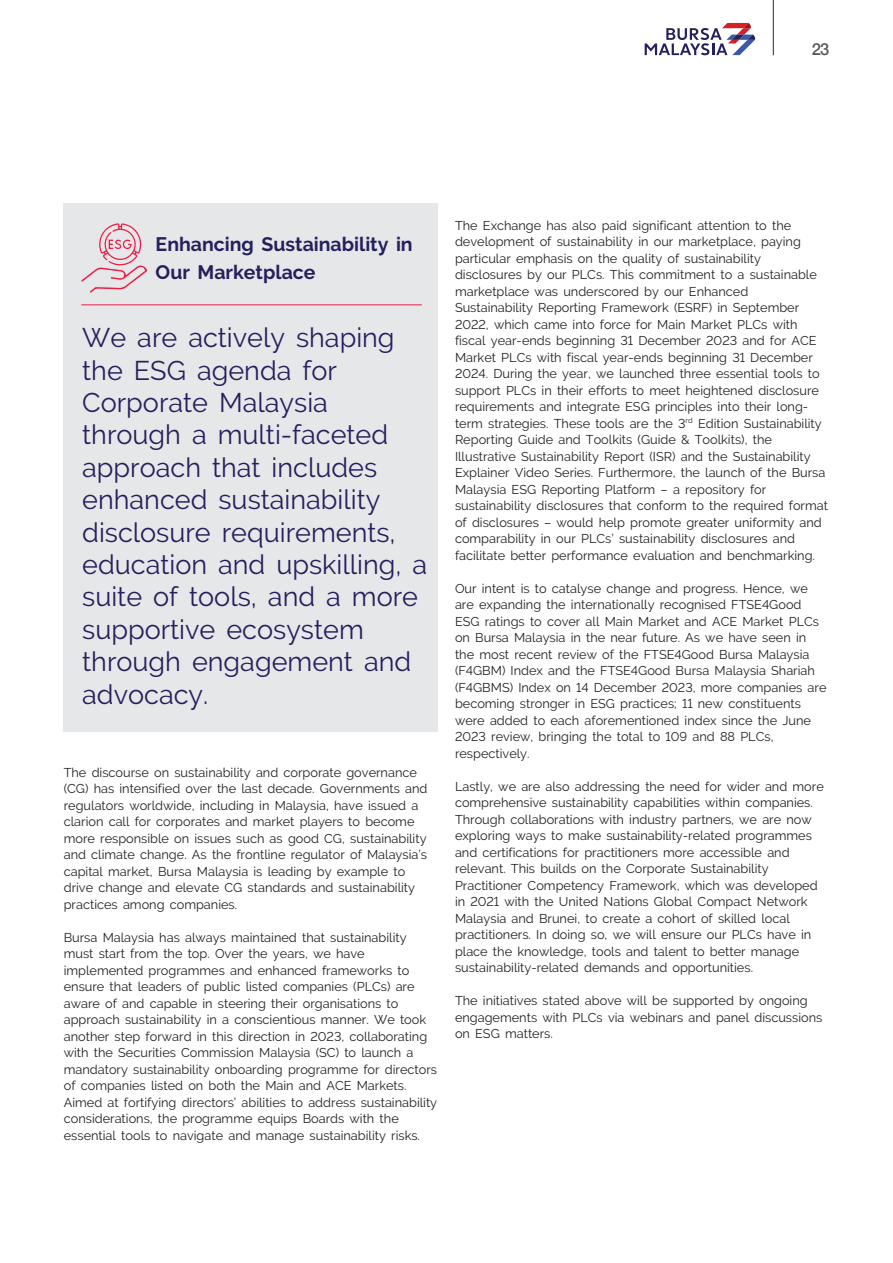
<style>
.page{position:relative;width:893px;height:1263px;background:#fff}
.page>*{position:absolute;margin:0;border:0;box-sizing:border-box;transform-origin:0 0}
.t1{font:27px/32.4px "Raleway";color:#24205c}
.t2{font:700 19.5px/28px "Raleway";color:#24205c}
.t3{font:500 16.5px "Helvetica Neue";color:#57585a}
.t4{font:12.75px/16.5px "Raleway";color:#231f20}
</style>
<div class="page">
<div style="left:64px;top:203px;width:374px;height:528px;background:#e6e7e9"></div>
<hr style="left:81px;top:304px;width:341px;height:1px;background:#ed1c45">
<svg style="left:81px;top:223px;width:67px;height:70px"></svg>
<hr style="left:773px;top:0;width:1px;height:55px;background:#24205c">
<svg style="left:645px;top:23px;width:110px;height:32px"></svg>
<p class="t3" style="left:812px;top:36px;width:19px">23</p>
<h2 class="t2" style="left:156px;top:230px;width:259px">Enhancing Sustainability in<br>Our Marketplace</h2>
<p class="t1" style="left:82px;top:321px;width:347px">We are actively shaping the ESG agenda for<br>Corporate Malaysia through a multi-faceted approach that includes enhanced sustainability disclosure requirements, education and upskilling, a suite of tools, and a more supportive ecosystem through engagement and advocacy.</p>
<p class="t4" style="left:64px;top:764px;width:365px">The discourse on sustainability and corporate governance (CG) has intensified over the last decade. Governments and regulators worldwide, including in Malaysia, have issued a clarion call for corporates and market players to become more responsible on issues such as good CG, sustainability and climate change. As the frontline regulator of Malaysia’s capital market, Bursa Malaysia is leading by example to drive change and elevate CG standards and sustainability practices among companies.</p>
<p class="t4" style="left:64px;top:929px;width:375px">Bursa Malaysia has always maintained that sustainability must start from the top. Over the years, we have implemented programmes and enhanced frameworks to ensure that leaders of public listed companies (PLCs) are aware of and capable in steering their organisations to approach sustainability in a conscientious manner. We took another step forward in this direction in 2023, collaborating with the Securities Commission Malaysia (SC) to launch a mandatory sustainability onboarding programme for directors of companies listed on both the Main and ACE Markets.<br>Aimed at fortifying directors’ abilities to address sustainability considerations, the programme equips Boards with the essential tools to navigate and manage sustainability risks.</p>
<p class="t4" style="left:455px;top:217px;width:375px">The Exchange has also paid significant attention to the development of sustainability in our marketplace, paying particular emphasis on the quality of sustainability disclosures by our PLCs. This commitment to a sustainable marketplace was underscored by our Enhanced Sustainability Reporting Framework (ESRF) in September 2022, which came into force for Main Market PLCs with fiscal year-ends beginning 31 December 2023 and for ACE Market PLCs with fiscal year-ends beginning 31 December 2024. During the year, we launched three essential tools to support PLCs in their efforts to meet heightened disclosure requirements and integrate ESG principles into their long&shy;term strategies. These tools are the 3<sup>rd</sup> Edition Sustainability Reporting Guide and Toolkits (Guide &amp; Toolkits), the Illustrative Sustainability Report (ISR) and the Sustainability Explainer Video Series. Furthermore, the launch of the Bursa Malaysia ESG Reporting Platform – a repository for sustainability disclosures that conform to the required format of disclosures – would help promote greater uniformity and comparability in our PLCs’ sustainability disclosures and facilitate better performance evaluation and benchmarking.</p>
<p class="t4" style="left:455px;top:580px;width:373px">Our intent is to catalyse change and progress. Hence, we are expanding the internationally recognised FTSE4Good ESG ratings to cover all Main Market and ACE Market PLCs on Bursa Malaysia in the near future. As we have seen in the most recent review of the FTSE4Good Bursa Malaysia (F4GBM) Index and the FTSE4Good Bursa Malaysia Shariah (F4GBMS) Index on 14 December 2023, more companies are becoming stronger in ESG practices; 11 new constituents were added to each aforementioned index since the June 2023 review, bringing the total to 109 and 88 PLCs, respectively.</p>
<p class="t4" style="left:455px;top:778px;width:370px">Lastly, we are also addressing the need for wider and more comprehensive sustainability capabilities within companies.<br>Through collaborations with industry partners, we are now exploring ways to make sustainability-related programmes and certifications for practitioners more accessible and relevant. This builds on the Corporate Sustainability Practitioner Competency Framework, which was developed in 2021 with the United Nations Global Compact Network Malaysia and Brunei, to create a cohort of skilled local practitioners. In doing so, we will ensure our PLCs have in place the knowledge, tools and talent to better manage sustainability-related demands and opportunities.</p>
<p class="t4" style="left:455px;top:992px;width:369px">The initiatives stated above will be supported by ongoing engagements with PLCs via webinars and panel discussions on ESG matters.</p>
</div>
